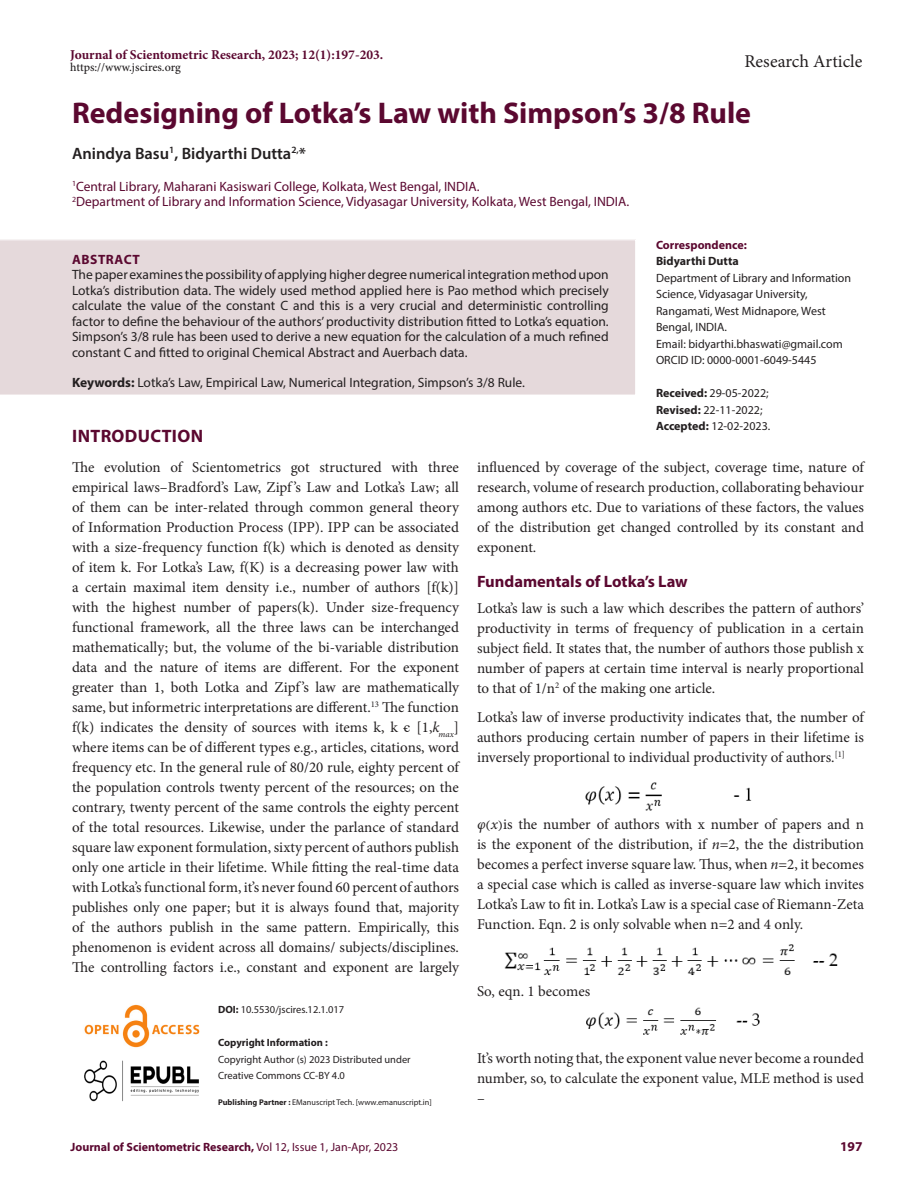
<style>
.page{position:relative;width:918px;height:1188px;background:#fff}
.page>*{position:absolute;margin:0;border:0;box-sizing:border-box;transform-origin:0 0}
.Art_Title{font:700 30px "Myriad Pro";color:#5b0830}
.t1{font:18px "Minion Pro";color:#231f20}
.Intro_head{font:700 18px "Myriad Pro";letter-spacing:.02em;color:#5b0830}
.Author_Names{font:600 16.5px "Myriad Pro";color:#231f20}
.Heading_2{font:700 16.5px "Myriad Pro";color:#5b0830}
.Body_text__FO{font:15px/20px "Minion Pro";letter-spacing:-.005em;color:#231f20;text-align:justify}
.Body_text{font:15px/20px "Minion Pro";color:#231f20;text-align:justify}
.Abstract_TXT{font:13.5px/15.5px "Myriad Pro";color:#231f20;text-align:justify}
.Author_Affiliations{font:13.5px "Myriad Pro";color:#5b0830}
.KY{font:13.5px "Myriad Pro";color:#231f20}
.t2{font:700 13.5px "Minion Pro";color:#5b0830}
.ABS_Heading{font:700 13.5px "Myriad Pro";letter-spacing:.04em;color:#5b0830}
.Correspondence_AU_Af{font:12px/16.5px "Myriad Pro";color:#231f20}
.Correspondence_AU_Af-2{font:700 12px "Myriad Pro";color:#5b0830}
.Journal_Dates{font:12px/16.5px "Myriad Pro";color:#231f20}
.t3{font:500 12px "Minion Pro";color:#231f20}
.Correspondence_AU_Af-3{font:700 12px "Myriad Pro";color:#231f20}
.t4{font:10.5px/16.5px "Myriad Pro";color:#231f20}
.t5{font:700 10.5px "Myriad Pro";color:#231f20}
.t6{font:8.25px "Myriad Pro";color:#231f20}
.s1{font-weight:700}
.s2{font-family:"Times New Roman"}
.s3{font-style:italic}
.s4{font-size:12px}
.s5{font-weight:400}
</style>
<div class="page">
<img style="left:84px;top:1004px;width:116px;height:44px">
<img style="left:84px;top:1060px;width:115px;height:42px">
<div style="left:0;top:240px;width:635px;height:155px;background:#e5d9db"></div>
<img style="left:585px;top:782px;width:167px;height:29px">
<img style="left:504px;top:944px;width:334px;height:31px">
<img style="left:586px;top:1007px;width:174px;height:28px">
<p class="t2" style="left:70px;top:45px;width:315px">Journal of Scientometric Research, 2023; 12(1):197-203.</p>
<p class="t3" style="left:70px;top:59px;width:112px">https://www.jscires.org</p>
<p class="t1" style="left:744px;top:49px;width:120px">Research Article</p>
<p class="Art_Title" style="left:72px;top:93px;width:681px">Redesigning of Lotka’s Law with Simpson’s 3/8 Rule</p>
<p class="Author_Names" style="left:72px;top:143px;width:236px">Anindya Basu<sup>1</sup>, Bidyarthi Dutta<sup>2,</sup>*</p>
<p class="Author_Affiliations" style="left:72px;top:178px;width:409px"><sup>1</sup>Central Library, Maharani Kasiswari College, Kolkata, West Bengal, INDIA.</p>
<p class="Author_Affiliations" style="left:72px;top:193px;width:559px"><sup>2</sup>Department of Library and Information Science, Vidyasagar University, Kolkata, West Bengal, INDIA.</p>
<p class="Correspondence_AU_Af-2" style="left:656px;top:237px;width:92px">Correspondence:</p>
<p class="Correspondence_AU_Af-3" style="left:656px;top:253px;width:84px">Bidyarthi Dutta</p>
<p class="Correspondence_AU_Af" style="left:656px;top:269px;width:197px">Department of Library and Information<br>Science, Vidyasagar University,<br>Rangamati, West Midnapore, West<br>Bengal, INDIA.</p>
<p class="Correspondence_AU_Af" style="left:656px;top:335px;width:188px">Email: bidyarthi.bhaswati@gmail.com</p>
<p class="Correspondence_AU_Af" style="left:656px;top:352px;width:162px">ORCID ID: 0000-0001-6049-5445</p>
<p class="ABS_Heading" style="left:72px;top:251px;width:69px">ABSTRACT</p>
<p class="Abstract_TXT" style="left:72px;top:267px;width:538px">The paper examines the possibility of applying higher degree numerical integration method upon Lotka’s distribution data. The widely used method applied here is Pao method which precisely calculate the value of the constant C and this is a very crucial and deterministic controlling factor to define the behaviour of the authors’ productivity distribution fitted to Lotka’s equation.<br>Simpson’s 3/8 rule has been used to derive a new equation for the calculation of a much refined constant C and fitted to original Chemical Abstract and Auerbach data.</p>
<p class="KY" style="left:72px;top:374px;width:454px"><span class="s1">Keywords:</span> Lotka’s Law, Empirical Law, Numerical Integration, Simpson’s 3/8 Rule.</p>
<p class="Intro_head" style="left:72px;top:424px;width:132px">INTRODUCTION</p>
<p class="Body_text__FO" style="left:72px;top:458px;width:389px">The evolution of Scientometrics got structured with three empirical laws–Bradford’s Law, Zipf ’s Law and Lotka’s Law; all of them can be inter-related through common general theory of Information Production Process (IPP). IPP can be associated with a size-frequency function f(k) which is denoted as density of item k. For Lotka’s Law, f(K) is a decreasing power law with a certain maximal item density i.e., number of authors [f(k)] with the highest number of papers(k). Under size-frequency functional framework, all the three laws can be interchanged mathematically; but, the volume of the bi-variable distribution data and the nature of items are different. For the exponent greater than 1, both Lotka and Zipf ’s law are mathematically same, but informetric interpretations are different.<sup>13</sup> The function f(k) indicates the density of sources with items k, k <span class="s2">ꞓ</span> [1,<span class="s3">k</span><sub>max</sub>] where items can be of different types e.g., articles, citations, word frequency etc. In the general rule of 80/20 rule, eighty percent of the population controls twenty percent of the resources; on the contrary, twenty percent of the same controls the eighty percent of the total resources. Likewise, under the parlance of standard square law exponent formulation, sixty percent of authors publish only one article in their lifetime. While fitting the real-time data with Lotka’s functional form, it’s never found 60 percent of authors publishes only one paper; but it is always found that, majority of the authors publish in the same pattern. Empirically, this phenomenon is evident across all domains/ subjects/disciplines.<br>The controlling factors i.e., constant and exponent are largely</p>
<p class="Body_text__FO" style="left:477px;top:458px;width:389px">influenced by coverage of the subject, coverage time, nature of research, volume of research production, collaborating behaviour among authors etc. Due to variations of these factors, the values of the distribution get changed controlled by its constant and exponent.</p>
<p class="Journal_Dates" style="left:656px;top:385px;width:116px"><span class="s1">Received:</span> 29-05-2022;<br><span class="s1">Revised:</span> 22-11-2022;<br><span class="s1">Accepted:</span> 12-02-2023.</p>
<p class="Heading_2" style="left:477px;top:571px;width:212px">Fundamentals of Lotka’s Law</p>
<p class="Body_text__FO" style="left:477px;top:598px;width:389px">Lotka’s law is such a law which describes the pattern of authors’ productivity in terms of frequency of publication in a certain subject field. It states that, the number of authors those publish x number of papers at certain time interval is nearly proportional to that of 1/n<sup>2</sup> of the making one article.</p>
<p class="Body_text" style="left:477px;top:707px;width:388px">Lotka’s law of inverse productivity indicates that, the number of authors producing certain number of papers in their lifetime is inversely proportional to individual productivity of authors.<sup>[1]</sup></p>
<p class="Body_text" style="left:477px;top:814px;width:389px"><span class="s3">φ</span><span class="s4">(</span><span class="s3">x</span><span class="s4">)</span>is the number of authors with x number of papers and n is the exponent of the distribution, if <span class="s3">n</span>=2, the the distribution becomes a perfect inverse square law. Thus, when <span class="s3">n</span>=2, it becomes a special case which is called as inverse-square law which invites Lotka’s Law to fit in. Lotka’s Law is a special case of Riemann-Zeta Function. Eqn. 2 is only solvable when n=2 and 4 only.</p>
<p class="t4" style="left:218px;top:1001px;width:128px"><span class="s1">DOI:</span> 10.5530/jscires.12.1.017</p>
<p class="t5" style="left:218px;top:1036px;width:111px">Copyright Information :</p>
<p class="t4" style="left:218px;top:1051px;width:194px">Copyright Author (s) 2023 Distributed under<br>Creative Commons CC-BY 4.0</p>
<p class="t6" style="left:218px;top:1097px;width:215px"><span class="s1">Publishing Partner :</span> EManuscript Tech. [www.emanuscript.in]</p>
<p class="Body_text" style="left:477px;top:981px;width:115px">So, eqn. 1 becomes</p>
<p class="Body_text" style="left:477px;top:1048px;width:388px">It’s worth noting that, the exponent value never become a rounded number, so, to calculate the exponent value, MLE method is used –</p>
<p class="Correspondence_AU_Af-2" style="left:70px;top:1139px;width:329px">Journal of Scientometric Research, <span class="s5">Vol 12, Issue 1, Jan-Apr, 2023</span></p>
<p class="ABS_Heading" style="left:840px;top:1137px;width:24px">197</p>
</div>
